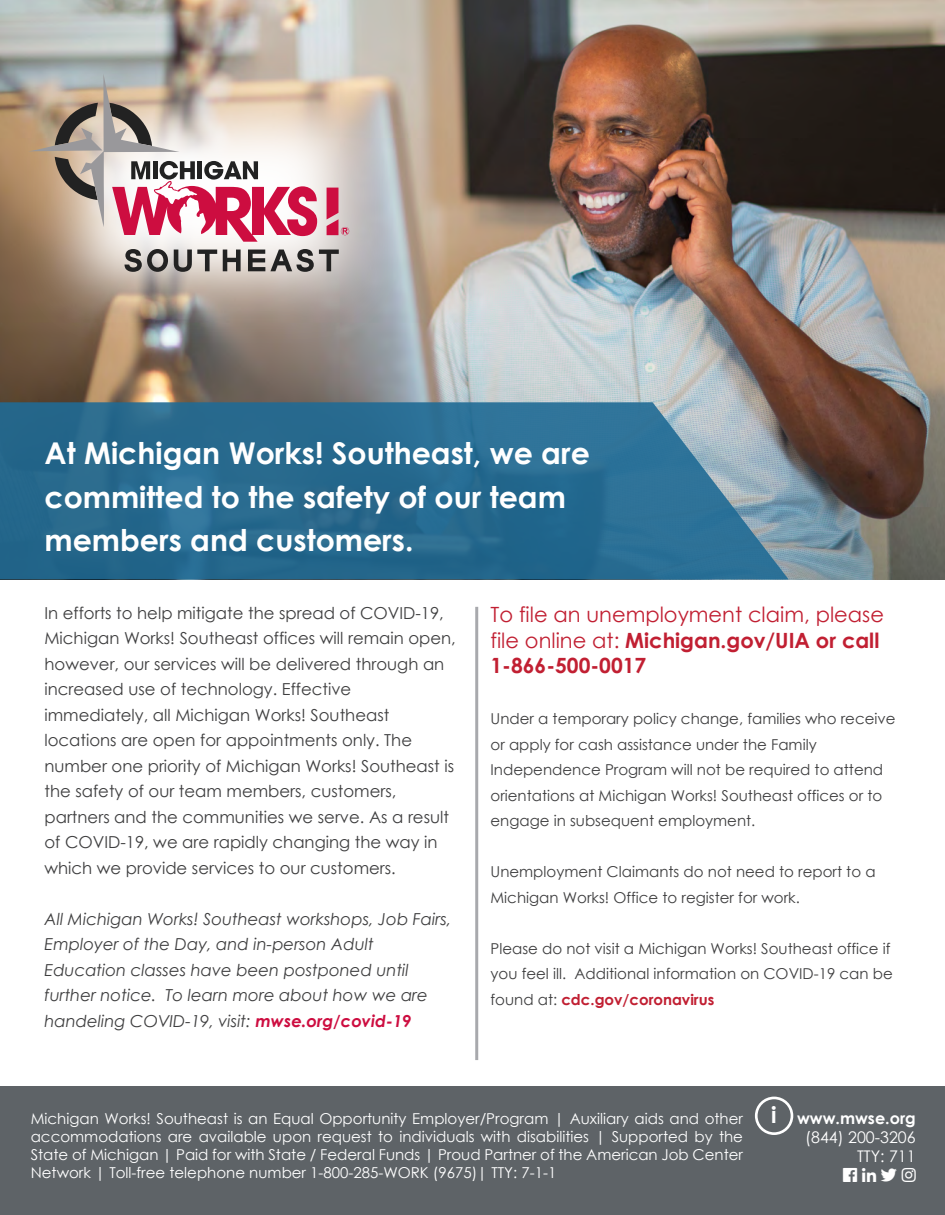
<style>
.page{position:relative;width:945px;height:1215px;background:#fff}
.page>*{position:absolute;margin:0;border:0;box-sizing:border-box;transform-origin:0 0}
.t1{font:700 30px/43.5px "Century Gothic";color:#fff}
.t2{font:21px/25.5px "Century Gothic";color:#c11f32}
.t3{font:16.5px/25.5px "Century Gothic";color:#3e3e3f}
.t4{font:italic 16.5px/25.5px "Century Gothic";color:#3e3e3f}
.t5{font:16.05px/19.2px "Century Gothic";color:#fff;text-align:right}
.t6{font:700 16.05px "Century Gothic";color:#fff}
.t7{font:15px/25.5px "Century Gothic";color:#3e3e3f}
.t8{font:15px/18px "Century Gothic";color:#fff}
.s1{font-weight:700;color:#cd0d40}
.s2{font-weight:700}
.s3{font-weight:700;color:#c11f32}
.s4{font-weight:700;font-size:22.8px}
</style>
<div class="page">
<img style="left:0;top:0;width:945px;height:579px">
<div style="left:0;top:1086px;width:945px;height:129px;background:#5e6367"></div>
<div style="left:755px;top:1097px;width:38px;height:38px;border:3px solid #fff;border-radius:50%"></div>
<hr style="left:475px;top:607px;width:3px;height:453px;background:#a8a9ad">
<img style="left:14px;top:47px;width:401px;height:302px">
<svg style="left:327px;top:188px;width:22px;height:47px"></svg>
<svg style="left:125px;top:249px;width:43px;height:23px"></svg>
<svg style="left:174px;top:250px;width:43px;height:22px"></svg>
<svg style="left:223px;top:250px;width:18px;height:21px"></svg>
<svg style="left:248px;top:249px;width:91px;height:23px;background:#8f8c8a"></svg>
<svg style="left:28px;top:74px;width:289px;height:168px"></svg>
<svg style="left:0;top:402px;width:789px;height:177px;background:#327093"></svg>
<h1 class="t1" style="left:44px;top:430px;width:547px">At Michigan Works! Southeast, we are committed to the safety of our team members and customers.</h1>
<p class="t3" style="left:44px;top:600px;width:413px">In efforts to help mitigate the spread of COVID-19, Michigan Works! Southeast offices will remain open, however, our services will be delivered through an increased use of technology. Effective immediately, all Michigan Works! Southeast locations are open for appointments only. The number one priority of Michigan Works! Southeast is the safety of our team members, customers, partners and the communities we serve. As a result of COVID-19, we are rapidly changing the way in which we provide services to our customers.</p>
<p class="t4" style="left:44px;top:906px;width:408px">All Michigan Works! Southeast workshops, Job Fairs, Employer of the Day, and in-person Adult Education classes have been postponed until further notice. To learn more about how we are handeling COVID-19, visit: <span class="s1">mwse.org/covid-19</span></p>
<p class="t2" style="left:491px;top:602px;width:395px">To file an unemployment claim, please file online at: <span class="s2">Michigan.gov/UIA or call<br>1-866-500-0017</span></p>
<p class="t7" style="left:491px;top:706px;width:406px">Under a temporary policy change, families who receive or apply for cash assistance under the Family Independence Program will not be required to attend orientations at Michigan Works! Southeast offices or to engage in subsequent employment.</p>
<p class="t7" style="left:491px;top:859px;width:387px">Unemployment Claimants do not need to report to a<br>Michigan Works! Office to register for work.</p>
<p class="t7" style="left:491px;top:935px;width:404px">Please do not visit a Michigan Works! Southeast office if you feel ill. Additional information on COVID-19 can be found at: <span class="s3">cdc.gov/coronavirus</span></p>
<p class="t8" style="left:31px;top:1109px;width:747px">Michigan Works! Southeast is an Equal Opportunity Employer/Program | Auxiliary aids and other <span class="s4">i </span>accommodations are available upon request to individuals with disabilities | Supported by the State of Michigan | Paid for with State / Federal Funds | Proud Partner of the American Job Center Network | Toll-free telephone number 1-800-285-WORK (9675)| TTY: 7-1-1</p>
<p class="t6" style="left:797px;top:1106px;width:120px">www.mwse.org</p>
<p class="t5" style="left:805px;top:1127px;width:112px">(844) 200-3206<br>TTY: 711</p>
</div>
